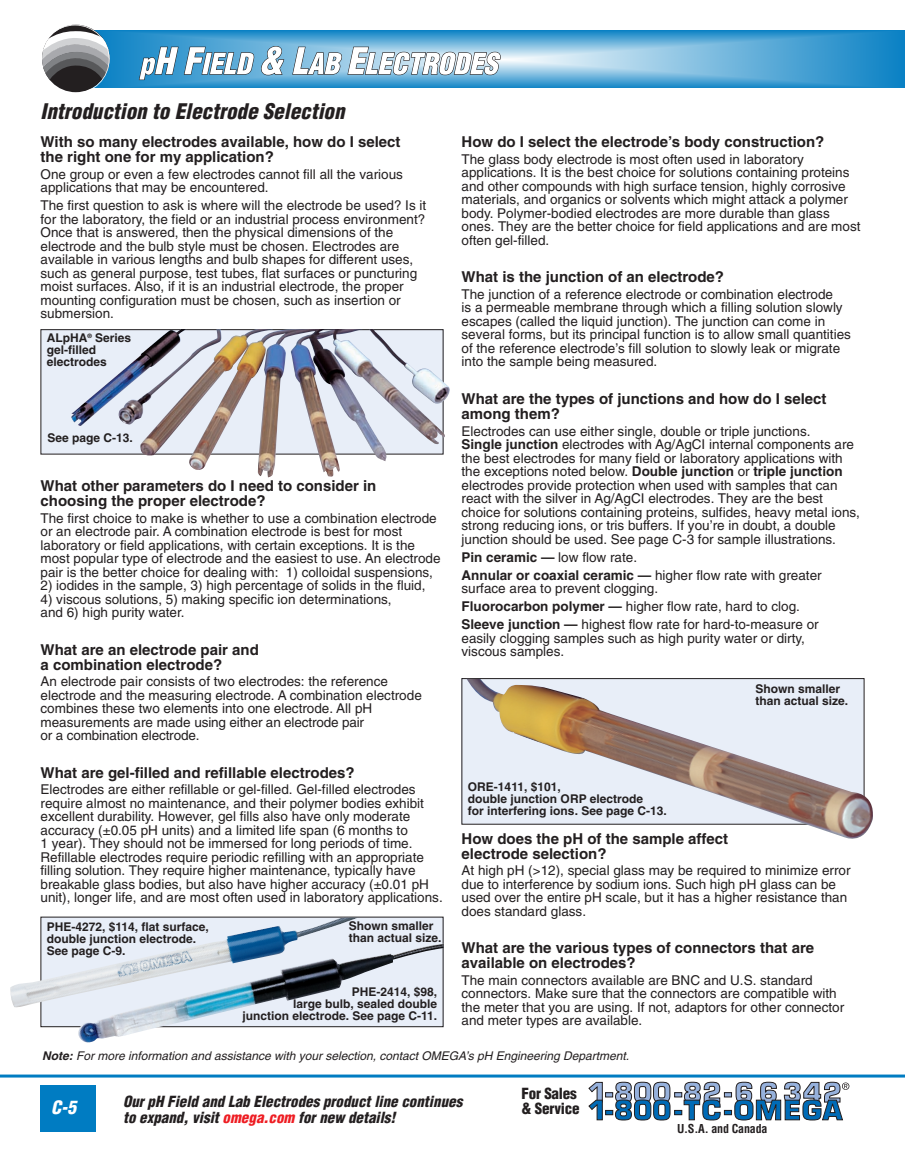
<style>
.page{position:relative;width:905px;height:1168px;background:#fff}
.page>*{position:absolute;margin:0;border:0;box-sizing:border-box;transform-origin:0 0}
.t1{font:italic 900 condensed 21px "Helvetica";color:#231f20}
.t2{font:italic 900 condensed 18px "Helvetica";color:#fff}
.t3{font:700 15px/15px "Helvetica";color:#231f20}
.t4{font:italic 900 condensed 15px/16.5px "Helvetica";color:#231f20}
.t5{font:900 condensed 15px/15px "Helvetica";letter-spacing:-.015em;color:#231f20}
.t6{font:13.5px/13.5px "Helvetica";color:#231f20}
.t7{font:700 12px/12px "Helvetica";color:#231f20}
.t8{font:italic 12px "Helvetica";color:#231f20}
.t9{font:700 condensed 12px "Helvetica";letter-spacing:-.015em;color:#231f20}
.s1{font-weight:700}
.s2{color:#ee1d23}
</style>
<div class="page">
<svg style="left:110px;top:30px;width:794px;height:58px;background:#51a5d5"></svg>
<svg style="left:43px;top:25px;width:67px;height:66px"></svg>
<div style="left:40px;top:25px;width:70px;height:69px;border:2px solid #fff;border-radius:50%"></div>
<div style="left:41px;top:1085px;width:55px;height:46px;background:#007cc2"></div>
<hr style="left:1px;top:1074px;width:903px;height:3px;background:#007cc2">
<svg style="left:588px;top:1081px;width:261px;height:40px"></svg>
<svg style="left:139px;top:46px;width:116px;height:34px"></svg>
<svg style="left:261px;top:46px;width:24px;height:30px"></svg>
<svg style="left:292px;top:46px;width:209px;height:30px"></svg>
<div style="left:41px;top:917px;width:402px;height:109px;background:#e8eef8"></div>
<div style="left:40px;top:917px;width:403px;height:110px;border:1px solid #231f20"></div>
<img style="left:10px;top:917px;width:386px;height:106px">
<div style="left:41px;top:330px;width:402px;height:124px;background:#e8eef8"></div>
<img style="left:69px;top:330px;width:376px;height:147px">
<img style="left:461px;top:679px;width:412px;height:160px">
<h1 class="t1" style="left:41px;top:103px;width:310px">Introduction to Electrode Selection</h1>
<p class="t3" style="left:40px;top:136px;width:361px">With so many electrodes available, how do I select the right one for my application?</p>
<p class="t6" style="left:40px;top:169px;width:364px">One group or even a few electrodes cannot fill all the various applications that may be encountered.</p>
<p class="t6" style="left:40px;top:200px;width:387px">The first question to ask is where will the electrode be used? Is it for the laboratory, the field or an industrial process environment?<br>Once that is answered, then the physical dimensions of the electrode and the bulb style must be chosen. Electrodes are available in various lengths and bulb shapes for different uses, such as general purpose, test tubes, flat surfaces or puncturing moist surfaces. Also, if it is an industrial electrode, the proper mounting configuration must be chosen, such as insertion or submersion.</p>
<p class="t3" style="left:461px;top:136px;width:364px">How do I select the electrode’s body construction?</p>
<p class="t6" style="left:461px;top:154px;width:400px">The glass body electrode is most often used in laboratory applications. It is the best choice for solutions containing proteins and other compounds with high surface tension, highly corrosive materials, and organics or solvents which might attack a polymer body. Polymer-bodied electrodes are more durable than glass ones. They are the better choice for field applications and are most often gel-filled.</p>
<p class="t3" style="left:461px;top:271px;width:264px">What is the junction of an electrode?</p>
<p class="t6" style="left:461px;top:289px;width:391px">The junction of a reference electrode or combination electrode<br>is a permeable membrane through which a filling solution slowly escapes (called the liquid junction). The junction can come in several forms, but its principal function is to allow small quantities of the reference electrode’s fill solution to slowly leak or migrate into the sample being measured.</p>
<p class="t3" style="left:461px;top:393px;width:366px">What are the types of junctions and how do I select among them?</p>
<p class="t6" style="left:461px;top:425px;width:400px">Electrodes can use either single, double or triple junctions.<br><span class="s1">Single junction</span> electrodes with Ag/AgCI internal components are the best electrodes for many field or laboratory applications with the exceptions noted below. <span class="s1">Double junction</span> or <span class="s1">triple junction </span>electrodes provide protection when used with samples that can react with the silver in Ag/AgCI electrodes. They are the best choice for solutions containing proteins, sulfides, heavy metal ions, strong reducing ions, or tris buffers. If you’re in doubt, a double junction should be used. See page C-3 for sample illustrations.</p>
<p class="t6" style="left:461px;top:549px;width:362px;line-height:18px"><span class="s1">Pin ceramic —</span> low flow rate.<br><span class="s1">Annular or coaxial ceramic —</span> higher flow rate with greater</p>
<p class="t6" style="left:461px;top:580px;width:359px;line-height:18px">surface area to prevent clogging.<br><span class="s1">Fluorocarbon polymer —</span> higher flow rate, hard to clog.<br><span class="s1">Sleeve junction —</span> highest flow rate for hard-to-measure or</p>
<p class="t6" style="left:461px;top:632px;width:345px">easily clogging samples such as high purity water or dirty, viscous samples.</p>
<p class="t7" style="left:47px;top:333px;width:86px">ALpHA<sup>®</sup> Series gel-filled electrodes</p>
<p class="t7" style="left:48px;top:432px;width:87px">See page C-13.</p>
<p class="t3" style="left:40px;top:480px;width:337px">What other parameters do I need to consider in choosing the proper electrode?</p>
<p class="t6" style="left:40px;top:512px;width:401px">The first choice to make is whether to use a combination electrode or an electrode pair. A combination electrode is best for most laboratory or field applications, with certain exceptions. It is the most popular type of electrode and the easiest to use. An electrode pair is the better choice for dealing with: 1) colloidal suspensions,</p>
<p class="t6" style="left:40px;top:580px;width:386px">2) iodides in the sample, 3) high percentage of solids in the fluid,</p>
<p class="t6" style="left:40px;top:593px;width:353px">4) viscous solutions, 5) making specific ion determinations, and 6) high purity water.</p>
<p class="t3" style="left:40px;top:643px;width:220px">What are an electrode pair and a combination electrode?</p>
<p class="t6" style="left:40px;top:676px;width:383px">An electrode pair consists of two electrodes: the reference electrode and the measuring electrode. A combination electrode combines these two elements into one electrode. All pH measurements are made using either an electrode pair<br>or a combination electrode.</p>
<p class="t3" style="left:40px;top:766px;width:316px">What are gel-filled and refillable electrodes?</p>
<p class="t6" style="left:40px;top:784px;width:404px">Electrodes are either refillable or gel-filled. Gel-filled electrodes require almost no maintenance, and their polymer bodies exhibit excellent durability. However, gel fills also have only moderate accuracy (±0.05 pH units) and a limited life span (6 months to<br>1 year). They should not be immersed for long periods of time.<br>Refillable electrodes require periodic refilling with an appropriate filling solution. They require higher maintenance, typically have breakable glass bodies, but also have higher accuracy (±0.01 pH unit), longer life, and are most often used in laboratory applications.</p>
<p class="t7" style="left:755px;top:684px;width:94px">Shown smaller than actual size.</p>
<p class="t7" style="left:468px;top:781px;width:200px">ORE-1411, $101,<br>double junction ORP electrode<br>for interfering ions. See page C-13.</p>
<p class="t3" style="left:461px;top:832px;width:268px">How does the pH of the sample affect electrode selection?</p>
<p class="t6" style="left:461px;top:865px;width:390px">At high pH (&gt;12), special glass may be required to minimize error due to interference by sodium ions. Such high pH glass can be used over the entire pH scale, but it has a higher resistance than does standard glass.</p>
<p class="t3" style="left:461px;top:942px;width:354px">What are the various types of connectors that are available on electrodes?</p>
<p class="t6" style="left:461px;top:974px;width:384px">The main connectors available are BNC and U.S. standard connectors. Make sure that the connectors are compatible with the meter that you are using. If not, adaptors for other connector and meter types are available.</p>
<p class="t8" style="left:42px;top:1052px;width:591px"><span class="s1">Note:</span> For more information and assistance with your selection, contact OMEGA’s pH Engineering Department.</p>
<p class="t7" style="left:47px;top:921px;width:164px">PHE-4272, $114, flat surface, double junction electrode.<br>See page C-9.</p>
<p class="t7" style="left:349px;top:921px;width:94px">Shown smaller than actual size.</p>
<p class="t7" style="left:242px;top:987px;width:196px;text-align:right">PHE-2414, $98,<br>large bulb, sealed double<br>junction electrode. See page C-11.</p>
<h2 class="t2" style="left:51px;top:1101px;width:30px">C-5</h2>
<p class="t4" style="left:123px;top:1094px;width:344px">OurpH Field and Lab Electrodes productline continues to expand,visit<span class="s2">omega.com</span> fornew details!</p>
<p class="t5" style="left:521px;top:1087px;width:60px">For Sales &amp; Service</p>
<p class="t9" style="left:677px;top:1123px;width:92px">U.S.A. and Canada</p>
</div>
